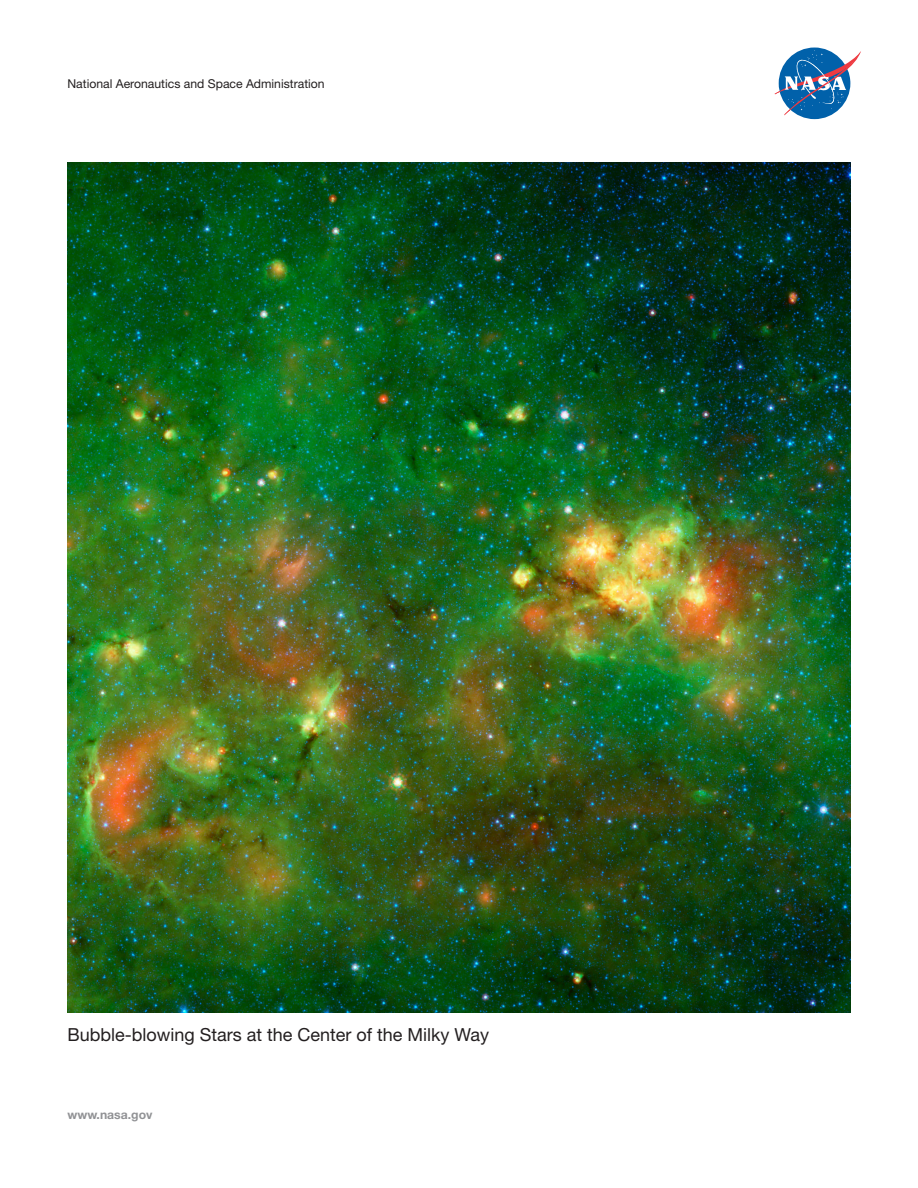
<style>
.page{position:relative;width:918px;height:1188px;background:#fff}
.page>*{position:absolute;margin:0;border:0;box-sizing:border-box;transform-origin:0 0}
.t1{font:18px "Helvetica Neue LT";color:#231f20}
.t2{font:12.15px "Helvetica Neue LT";color:#231f20}
.t3{font:700 12.15px "Helvetica Neue LT";color:#919295}
</style>
<div class="page">
<svg style="left:774px;top:50px;width:87px;height:66px"></svg>
<img style="left:68px;top:162px;width:782px;height:850px">
<p class="t2" style="left:68px;top:77px;width:259px">National Aeronautics and Space Administration</p>
<p class="t1" style="left:68px;top:1024px;width:423px">Bubble-blowing Stars at the Center of the Milky Way</p>
<p class="t3" style="left:68px;top:1107px;width:86px">www.nasa.gov</p>
</div>
